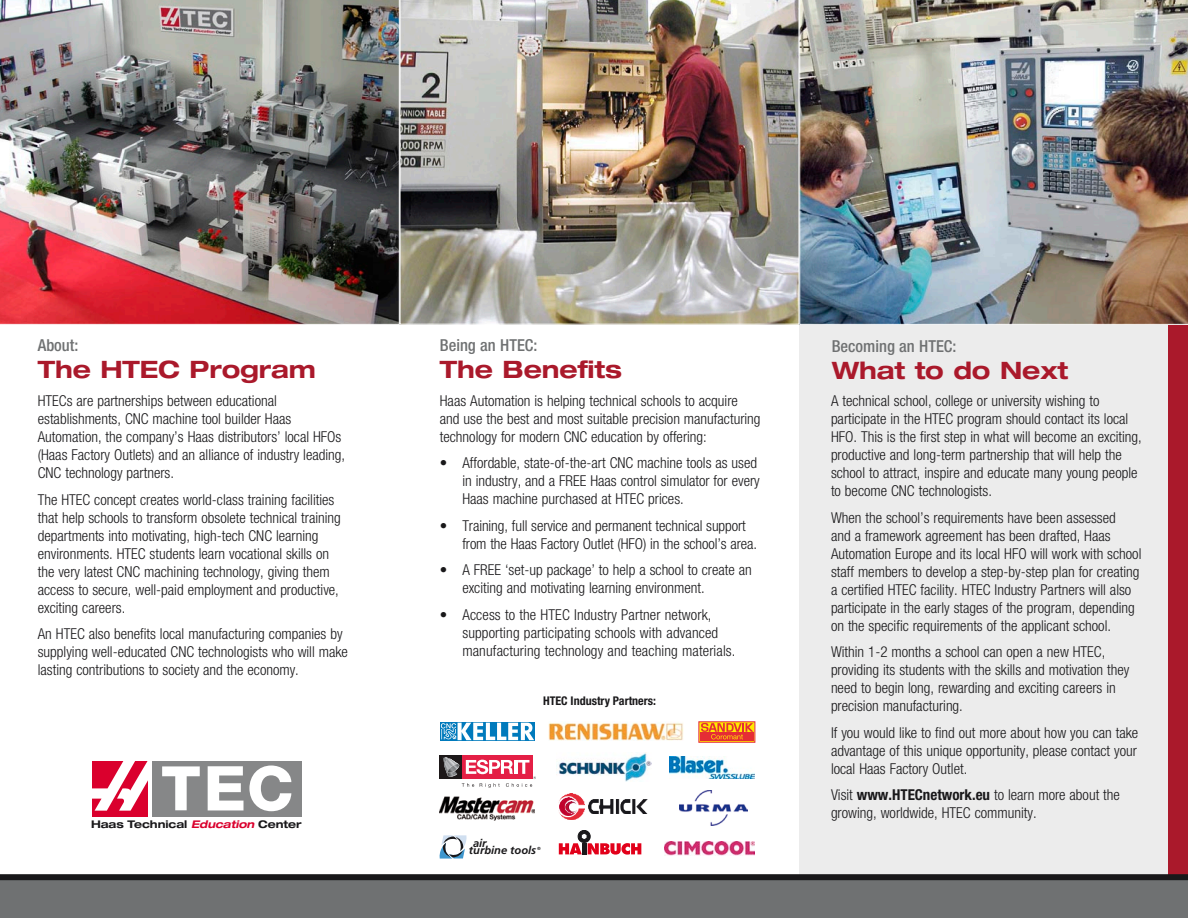
<style>
.page{position:relative;width:1188px;height:918px;background:#fff}
.page>*{position:absolute;margin:0;border:0;box-sizing:border-box;transform-origin:0 0}
.t1{font:700 expanded 24px "Helvetica Neue";letter-spacing:-.005em;color:#aa192b}
.t2{font:500 condensed 16.5px "Helvetica Neue";color:#6f7172}
.t3{font:300 condensed 15px/18px "Helvetica Neue";color:#19181a}
.t4{font:700 condensed 12px "Helvetica Neue";color:#19181a}
.t5{font:italic 700 11.1px "Frutiger";color:#19181a}
.t6{font:700 expanded 10.5px "Helvetica Neue";letter-spacing:-.005em;color:#19181a}
.t7{font:italic 700 4.5px "Frutiger";color:#19181a}
.s1{font-style:italic;color:#da002d}
.s2{font-weight:700}
</style>
<div class="page">
<div style="left:1164px;top:313px;width:24px;height:562px;background:#aa192b"></div>
<div style="left:799px;top:265px;width:369px;height:615px;background:#ececec"></div>
<div style="left:0;top:880px;width:1188px;height:38px;background:#6f7172"></div>
<div style="left:0;top:874px;width:1188px;height:6px;background:#19181a"></div>
<img style="left:0;top:0;width:400px;height:325px">
<img style="left:400px;top:0;width:399px;height:325px">
<img style="left:799px;top:0;width:389px;height:325px">
<div style="left:92px;top:761px;width:56px;height:56px;background:#da002d"></div>
<div style="left:152px;top:761px;width:150px;height:56px;background:#868788"></div>
<svg style="left:208px;top:766px;width:83px;height:45px"></svg>
<svg style="left:92px;top:761px;width:108px;height:50px"></svg>
<svg style="left:440px;top:722px;width:95px;height:19px"></svg>
<svg style="left:441px;top:723px;width:93px;height:17px"></svg>
<img style="left:549px;top:722px;width:134px;height:19px">
<svg style="left:700px;top:733px;width:53px;height:8px"></svg>
<svg style="left:701px;top:723px;width:52px;height:16px"></svg>
<div style="left:462px;top:755px;width:71px;height:24px;background:#e41f45"></div>
<div style="left:440px;top:755px;width:22px;height:24px;background:#1d1819"></div>
<svg style="left:442px;top:757px;width:94px;height:31px"></svg>
<svg style="left:559px;top:830px;width:82px;height:25px"></svg>
<img style="left:440px;top:796px;width:95px;height:25px">
<svg style="left:440px;top:835px;width:27px;height:24px"></svg>
<img style="left:670px;top:756px;width:85px;height:23px">
<img style="left:679px;top:791px;width:69px;height:35px">
<img style="left:589px;top:800px;width:58px;height:13px">
<img style="left:558px;top:794px;width:26px;height:26px">
<img style="left:556px;top:752px;width:96px;height:29px">
<img style="left:664px;top:841px;width:91px;height:15px">
<p class="t2" style="left:38px;top:335px;width:42px">About:</p>
<p class="t1" style="left:38px;top:354px;width:280px">The HTEC Program</p>
<p class="t3" style="left:38px;top:392px;width:309px">HTECs are partnerships between educational establishments, CNC machine tool builder Haas Automation, the company’s Haas distributors’ local HFOs (Haas Factory Outlets) and an alliance of industry leading, CNC technology partners.</p>
<p class="t3" style="left:38px;top:490px;width:305px">The HTEC concept creates world-class training facilities that help schools to transform obsolete technical training departments into motivating, high-tech CNC learning environments. HTEC students learn vocational skills on the very latest CNC machining technology, giving them access to secure, well-paid employment and productive, exciting careers.</p>
<p class="t3" style="left:38px;top:625px;width:312px">An HTEC also benefits local manufacturing companies by supplying well-educated CNC technologists who will make lasting contributions to society and the economy.</p>
<p class="t6" style="left:91px;top:818px;width:212px">Haas Technical <span class="s1">Education</span> Center</p>
<p class="t2" style="left:440px;top:335px;width:99px">Being an HTEC:</p>
<p class="t1" style="left:440px;top:354px;width:184px">The Benefits</p>
<p class="t3" style="left:440px;top:392px;width:322px">Haas Automation is helping technical schools to acquire and use the best and most suitable precision manufacturing technology for modern CNC education by offering:</p>
<p class="t3" style="left:462px;top:454px;width:299px;text-indent:-22px">• Affordable, state-of-the-art CNC machine tools as used in industry, and a FREE Haas control simulator for every<br>Haas machine purchased at HTEC prices.</p>
<p class="t3" style="left:462px;top:517px;width:296px;text-indent:-22px">• Training, full service and permanent technical support from the Haas Factory Outlet (HFO) in the school’s area.</p>
<p class="t3" style="left:462px;top:561px;width:291px;text-indent:-22px">• A FREE ‘set-up package’ to help a school to create an exciting and motivating learning environment.</p>
<p class="t3" style="left:462px;top:606px;width:275px;text-indent:-22px">• Access to the HTEC Industry Partner network, supporting participating schools with advanced manufacturing technology and teaching materials.</p>
<p class="t4" style="left:543px;top:693px;width:114px">HTEC Industry Partners:</p>
<p class="t5" style="left:473px;top:837px;width:15px">air</p>
<p class="t5" style="left:469px;top:844px;width:69px">turbine tools</p>
<p class="t7" style="left:537px;top:846px;width:5px">®</p>
<p class="t2" style="left:832px;top:337px;width:126px">Becoming an HTEC:</p>
<p class="t1" style="left:832px;top:356px;width:238px">What to do Next</p>
<p class="t3" style="left:831px;top:392px;width:312px">A technical school, college or university wishing to participate in the HTEC program should contact its local HFO. This is the first step in what will become an exciting, productive and long-term partnership that will help the school to attract, inspire and educate many young people to become CNC technologists.</p>
<p class="t3" style="left:831px;top:508px;width:312px">When the school’s requirements have been assessed<br>and a framework agreement has been drafted, Haas Automation Europe and its local HFO will work with school staff members to develop a step-by-step plan for creating a certified HTEC facility. HTEC Industry Partners will also participate in the early stages of the program, depending on the specific requirements of the applicant school.</p>
<p class="t3" style="left:831px;top:643px;width:300px">Within 1-2 months a school can open a new HTEC, providing its students with the skills and motivation they need to begin long, rewarding and exciting careers in precision manufacturing.</p>
<p class="t3" style="left:831px;top:723px;width:309px;text-align:justify">If you would like to find out more about how you can take advantage of this unique opportunity, please contact your local Haas Factory Outlet.</p>
<p class="t3" style="left:831px;top:786px;width:290px">Visit <span class="s2">www.HTECnetwork.eu</span> to learn more about the growing, worldwide, HTEC community.</p>
</div>
